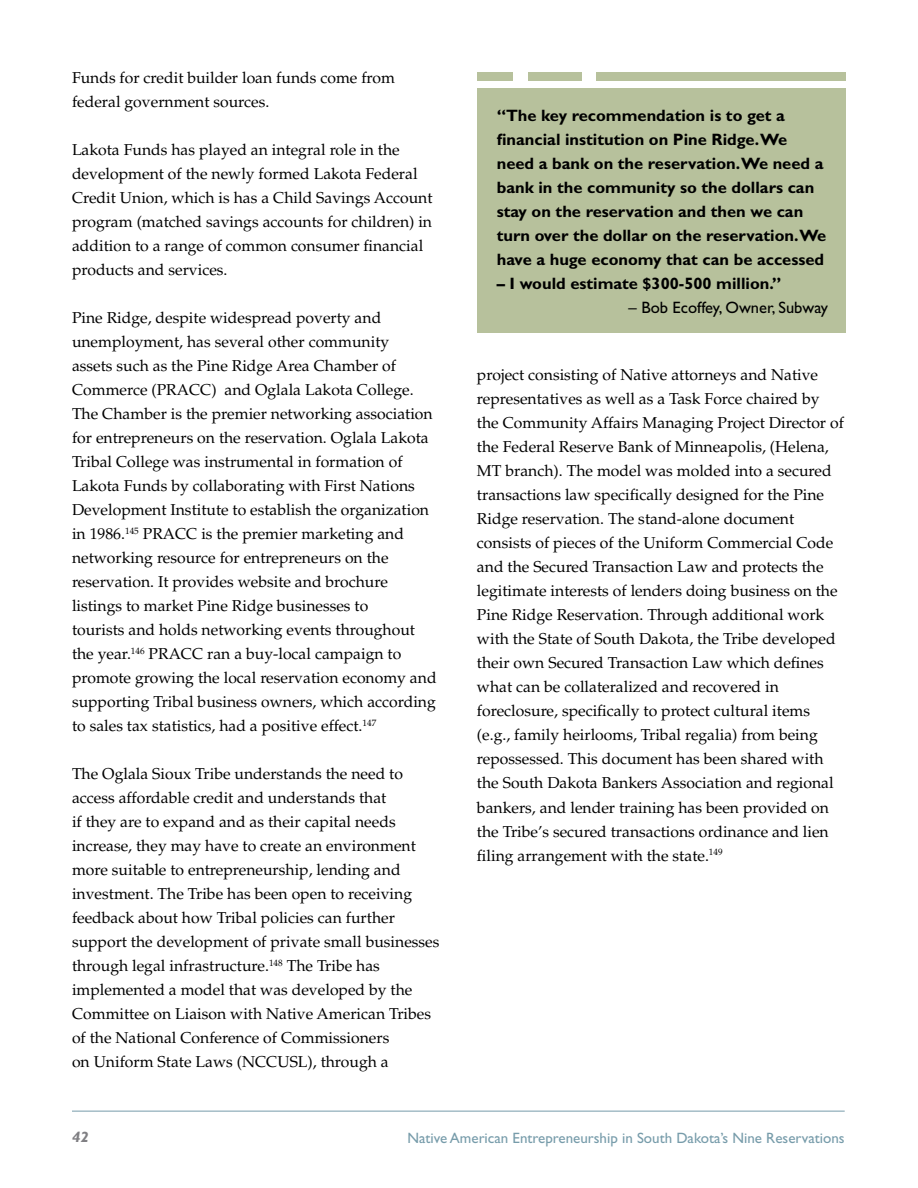
<style>
.page{position:relative;width:918px;height:1188px;background:#fff}
.page>*{position:absolute;margin:0;border:0;box-sizing:border-box;transform-origin:0 0}
.t1{font:700 16.5px/24px "Gill Sans Std";color:#000}
.t2{font:16.5px "Gill Sans Std";color:#000}
.t3{font:15.75px/24px "Palatino LT Std";color:#000}
.t4{font:15px "Gill Sans Std";color:#779caa}
.t5{font:italic 700 15px "Gill Sans Std";color:#807f83;scale:1.08 1}
</style>
<div class="page">
<hr style="left:72px;top:1111px;width:773px;height:1px;background:#779caa">
<div style="left:477px;top:88px;width:369px;height:245px;background:#b7c19c"></div>
<div style="left:596px;top:72px;width:250px;height:8px;background:#b7c19c"></div>
<div style="left:528px;top:72px;width:54px;height:9px;background:#b7c19c"></div>
<div style="left:477px;top:72px;width:36px;height:9px;background:#b7c19c"></div>
<p class="t3" style="left:72px;top:66px;width:325px">Funds for credit builder loan funds come from federal government sources.</p>
<p class="t3" style="left:72px;top:138px;width:362px">Lakota Funds has played an integral role in the development of the newly formed Lakota Federal Credit Union, which is has a Child Savings Account program (matched savings accounts for children) in addition to a range of common consumer financial products and services.</p>
<p class="t3" style="left:72px;top:306px;width:366px">Pine Ridge, despite widespread poverty and unemployment, has several other community<br>assets such as the Pine Ridge Area Chamber of Commerce (PRACC) and Oglala Lakota College.<br>The Chamber is the premier networking association for entrepreneurs on the reservation. Oglala Lakota Tribal College was instrumental in formation of Lakota Funds by collaborating with First Nations Development Institute to establish the organization in 1986.<sup>145</sup> PRACC is the premier marketing and networking resource for entrepreneurs on the reservation. It provides website and brochure listings to market Pine Ridge businesses to<br>tourists and holds networking events throughout the year.<sup>146</sup> PRACC ran a buy-local campaign to promote growing the local reservation economy and supporting Tribal business owners, which according to sales tax statistics, had a positive effect.<sup>147</sup></p>
<p class="t3" style="left:72px;top:762px;width:369px">The Oglala Sioux Tribe understands the need to access affordable credit and understands that<br>if they are to expand and as their capital needs increase, they may have to create an environment more suitable to entrepreneurship, lending and investment. The Tribe has been open to receiving feedback about how Tribal policies can further support the development of private small businesses through legal infrastructure.<sup>148</sup> The Tribe has implemented a model that was developed by the Committee on Liaison with Native American Tribes of the National Conference of Commissioners<br>on Uniform State Laws (NCCUSL), through a</p>
<p class="t1" style="left:497px;top:103px;width:331px">“The key recommendation is to get a financial institution on Pine Ridge.We need a bank on the reservation.We need a bank in the community so the dollars can stay on the reservation and then we can turn over the dollar on the reservation.We have a huge economy that can be accessed</p>
<p class="t1" style="left:497px;top:272px;width:286px">– I would estimate $300-500 million.”</p>
<p class="t2" style="left:629px;top:298px;width:201px">– Bob Ecoffey, Owner, Subway</p>
<p class="t3" style="left:477px;top:363px;width:368px">project consisting of Native attorneys and Native representatives as well as a Task Force chaired by the Community Affairs Managing Project Director of the Federal Reserve Bank of Minneapolis, (Helena, MT branch). The model was molded into a secured transactions law specifically designed for the Pine Ridge reservation. The stand-alone document consists of pieces of the Uniform Commercial Code and the Secured Transaction Law and protects the legitimate interests of lenders doing business on the Pine Ridge Reservation. Through additional work with the State of South Dakota, the Tribe developed their own Secured Transaction Law which defines what can be collateralized and recovered in foreclosure, specifically to protect cultural items (e.g., family heirlooms, Tribal regalia) from being repossessed. This document has been shared with the South Dakota Bankers Association and regional bankers, and lender training has been provided on the Tribe’s secured transactions ordinance and lien filing arrangement with the state.<sup>149</sup></p>
<p class="t5" style="left:72px;top:1128px;width:17px">42</p>
<p class="t4" style="left:407px;top:1129px;width:439px">Native American Entrepreneurship in South Dakota’s Nine Reservations</p>
</div>
